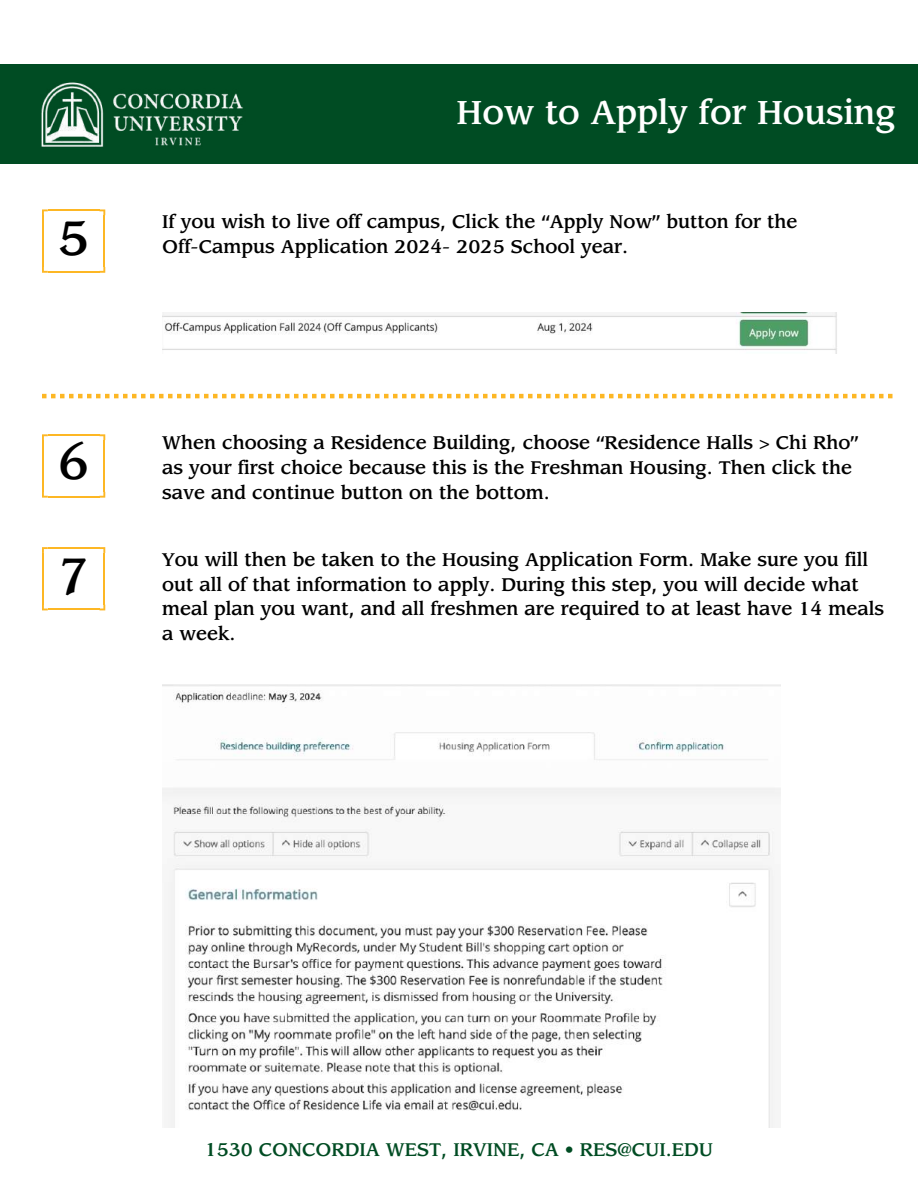
<style>
.page{position:relative;width:918px;height:1188px;background:#fff}
.page>*{position:absolute;margin:0;border:0;box-sizing:border-box;transform-origin:0 0}
.t1{font:500 47.25px "Leawood Std";color:#000}
.t2{font:500 32.55px "Leawood Std";color:#fff}
.t3{font:500 18px/24.8px "Leawood Std";color:#000}
.t4{font:500 18px "Leawood Std";color:#004c23}
</style>
<div class="page">
<div style="left:0;top:64px;width:918px;height:100px;background:#004c23"></div>
<img style="left:41px;top:82px;width:202px;height:65px">
<hr style="left:103px;top:215px;width:2px;height:52px;background:#fdb724">
<hr style="left:42px;top:215px;width:2px;height:52px;background:#fdb724">
<hr style="left:48px;top:209px;width:51px;height:2px;background:#fdb724">
<hr style="left:48px;top:271px;width:51px;height:1px;background:#fdb724">
<svg style="left:99px;top:209px;width:6px;height:6px"></svg>
<svg style="left:42px;top:209px;width:6px;height:6px"></svg>
<svg style="left:99px;top:267px;width:6px;height:5px"></svg>
<svg style="left:42px;top:267px;width:6px;height:5px"></svg>
<svg style="left:42px;top:394px;width:851px;height:4px"></svg>
<hr style="left:103px;top:440px;width:2px;height:52px;background:#fdb724">
<hr style="left:42px;top:440px;width:2px;height:52px;background:#fdb724">
<hr style="left:48px;top:434px;width:51px;height:2px;background:#fdb724">
<hr style="left:48px;top:496px;width:51px;height:1px;background:#fdb724">
<svg style="left:99px;top:434px;width:6px;height:6px"></svg>
<svg style="left:42px;top:434px;width:6px;height:6px"></svg>
<svg style="left:99px;top:492px;width:6px;height:5px"></svg>
<svg style="left:42px;top:492px;width:6px;height:5px"></svg>
<hr style="left:103px;top:553px;width:2px;height:52px;background:#fdb724">
<hr style="left:42px;top:553px;width:2px;height:52px;background:#fdb724">
<hr style="left:48px;top:547px;width:51px;height:2px;background:#fdb724">
<hr style="left:48px;top:609px;width:51px;height:1px;background:#fdb724">
<svg style="left:99px;top:547px;width:6px;height:6px"></svg>
<svg style="left:42px;top:547px;width:6px;height:6px"></svg>
<svg style="left:99px;top:605px;width:6px;height:5px"></svg>
<svg style="left:42px;top:605px;width:6px;height:5px"></svg>
<img style="left:162px;top:313px;width:675px;height:40px">
<img style="left:162px;top:684px;width:619px;height:443px">
<h1 class="t1" style="left:58px;top:217px;width:33px">5</h1>
<h1 class="t1" style="left:58px;top:442px;width:33px">6</h1>
<h2 class="t2" style="left:457px;top:98px;width:441px">How to Apply for Housing</h2>
<p class="t3" style="left:162px;top:211px;width:637px">If you wish to live off campus, Click the “Apply Now” button for the</p>
<p class="t3" style="left:162px;top:235px;width:468px">Off-Campus Application 2024- 2025 School year.</p>
<p class="t3" style="left:162px;top:432px;width:698px">When choosing a Residence Building, choose “Residence Halls &gt; Chi Rho” as your first choice because this is the Freshman Housing. Then click the save and continue button on the bottom.</p>
<h1 class="t1" style="left:58px;top:555px;width:33px">7</h1>
<p class="t3" style="left:162px;top:548px;width:724px">You will then be taken to the Housing Application Form. Make sure you fill out all of that information to apply. During this step, you will decide what meal plan you want, and all freshmen are required to at least have 14 meals a week.</p>
<p class="t4" style="left:205px;top:1142px;width:510px">1530 CONCORDIA WEST, IRVINE, CA • RES@CUI.EDU</p>
</div>
